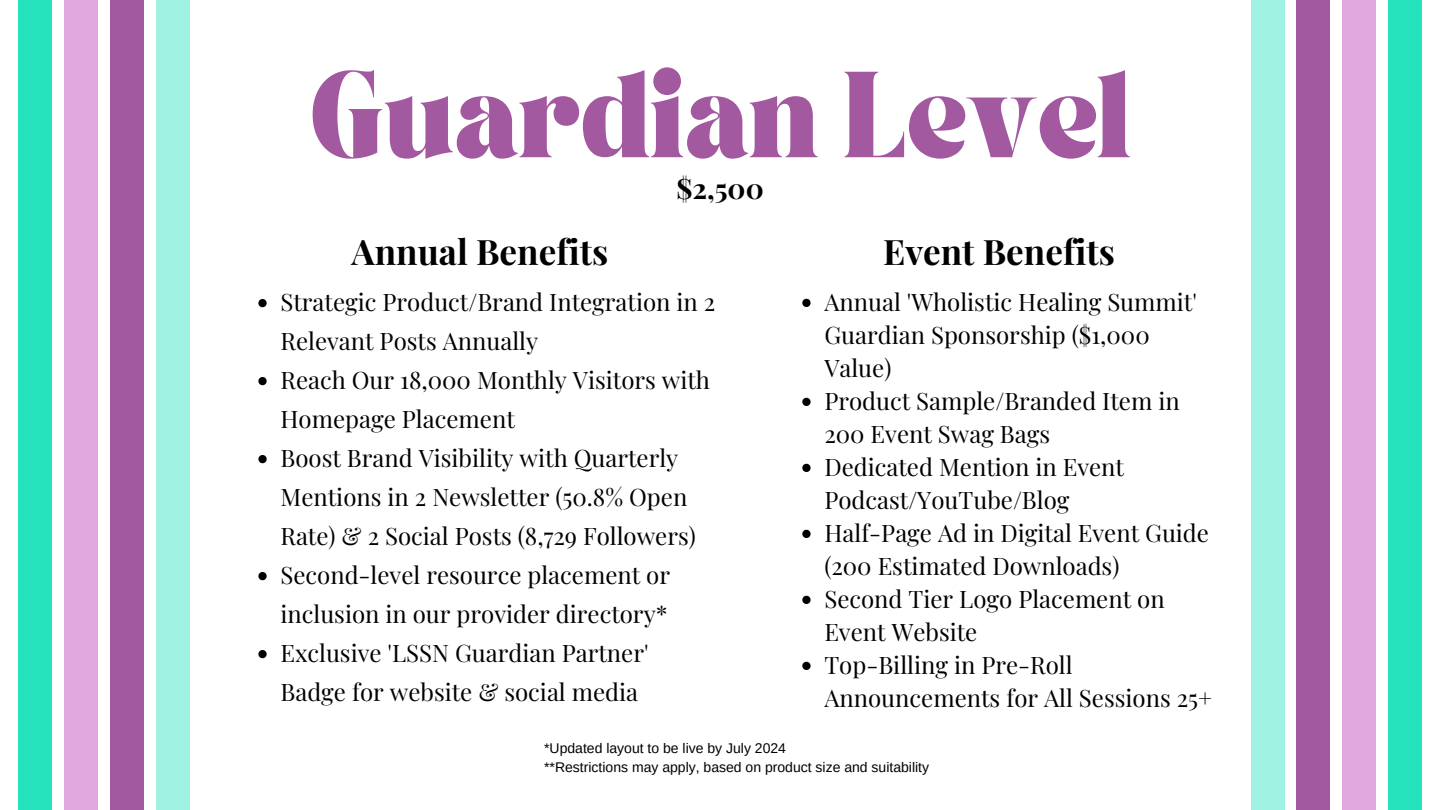
<style>
.page{position:relative;width:1440px;height:810px;background:#fff}
.page>*{position:absolute;margin:0;border:0;box-sizing:border-box;transform-origin:0 0}
.t1{font:700 75px "TANASHFORD";color:#a359a0}
.t2{font:700 35px "Playfair Display";color:#000}
.t3{font:700 28px "Playfair Display";color:#000}
.t4{font:24px/33px "Playfair Display";color:#000}
.t5{font:14px "Arimo";color:#000}
</style>
<div class="page">
<div style="left:19px;top:0;width:33px;height:810px;background:#27e3bd"></div>
<div style="left:64px;top:0;width:33px;height:810px;background:#dfa7dd"></div>
<div style="left:110px;top:0;width:33px;height:810px;background:#a359a0"></div>
<div style="left:156px;top:0;width:33px;height:810px;background:#9ff1e1"></div>
<div style="left:1389px;top:0;width:33px;height:810px;background:#27e3bd"></div>
<div style="left:1343px;top:0;width:33px;height:810px;background:#dfa7dd"></div>
<div style="left:1297px;top:0;width:33px;height:810px;background:#a359a0"></div>
<div style="left:1251px;top:0;width:33px;height:810px;background:#9ff1e1"></div>
<svg style="left:258px;top:299px;width:9px;height:8px"></svg>
<svg style="left:258px;top:377px;width:9px;height:8px"></svg>
<svg style="left:258px;top:455px;width:9px;height:8px"></svg>
<svg style="left:258px;top:572px;width:9px;height:8px"></svg>
<svg style="left:258px;top:650px;width:9px;height:8px"></svg>
<svg style="left:802px;top:299px;width:9px;height:8px"></svg>
<svg style="left:802px;top:398px;width:9px;height:8px"></svg>
<svg style="left:802px;top:464px;width:9px;height:8px"></svg>
<svg style="left:802px;top:530px;width:9px;height:8px"></svg>
<svg style="left:802px;top:596px;width:9px;height:8px"></svg>
<svg style="left:802px;top:662px;width:9px;height:8px"></svg>
<h1 class="t1" style="left:309px;top:67px;width:823px">Guardian Level</h1>
<h2 class="t3" style="left:676px;top:169px;width:89px">$2,500</h2>
<h3 class="t2" style="left:351px;top:227px;width:258px">Annual Benefits</h3>
<h2 class="t2" style="left:883px;top:227px;width:233px">Event Benefits</h2>
<p class="t4" style="left:280px;top:282px;width:436px;line-height:39px">Strategic Product/Brand Integration in 2<br>Relevant Posts Annually</p>
<p class="t4" style="left:280px;top:360px;width:431px;line-height:39px">Reach Our 18,000 Monthly Visitors with<br>Homepage Placement</p>
<p class="t4" style="left:280px;top:438px;width:417px;line-height:39px">Boost Brand Visibility with Quarterly<br>Mentions in 2 Newsletter (50.8% Open<br>Rate) &amp; 2 Social Posts (8,729 Followers)</p>
<p class="t4" style="left:280px;top:555px;width:391px;line-height:39px">Second-level resource placement or inclusion in our provider directory*</p>
<p class="t4" style="left:280px;top:633px;width:370px;line-height:39px">Exclusive 'LSSN Guardian Partner'<br>Badge for website &amp; social media</p>
<p class="t4" style="left:824px;top:284px;width:374px">Annual 'Wholistic Healing Summit'<br>Guardian Sponsorship ($1,000<br>Value)</p>
<p class="t4" style="left:824px;top:383px;width:357px">Product Sample/Branded Item in<br>200 Event Swag Bags</p>
<p class="t4" style="left:824px;top:449px;width:301px">Dedicated Mention in Event<br>Podcast/YouTube/Blog</p>
<p class="t4" style="left:824px;top:515px;width:386px">Half-Page Ad in Digital Event Guide (200 Estimated Downloads)</p>
<p class="t4" style="left:824px;top:581px;width:342px">Second Tier Logo Placement on<br>Event Website</p>
<p class="t4" style="left:824px;top:647px;width:389px">Top-Billing in Pre-Roll<br>Announcements for All Sessions 25+</p>
<p class="t5" style="left:544px;top:740px;width:243px">*Updated layout to be live by July 2024</p>
<p class="t5" style="left:544px;top:759px;width:386px">**Restrictions may apply, based on product size and suitability</p>
</div>
